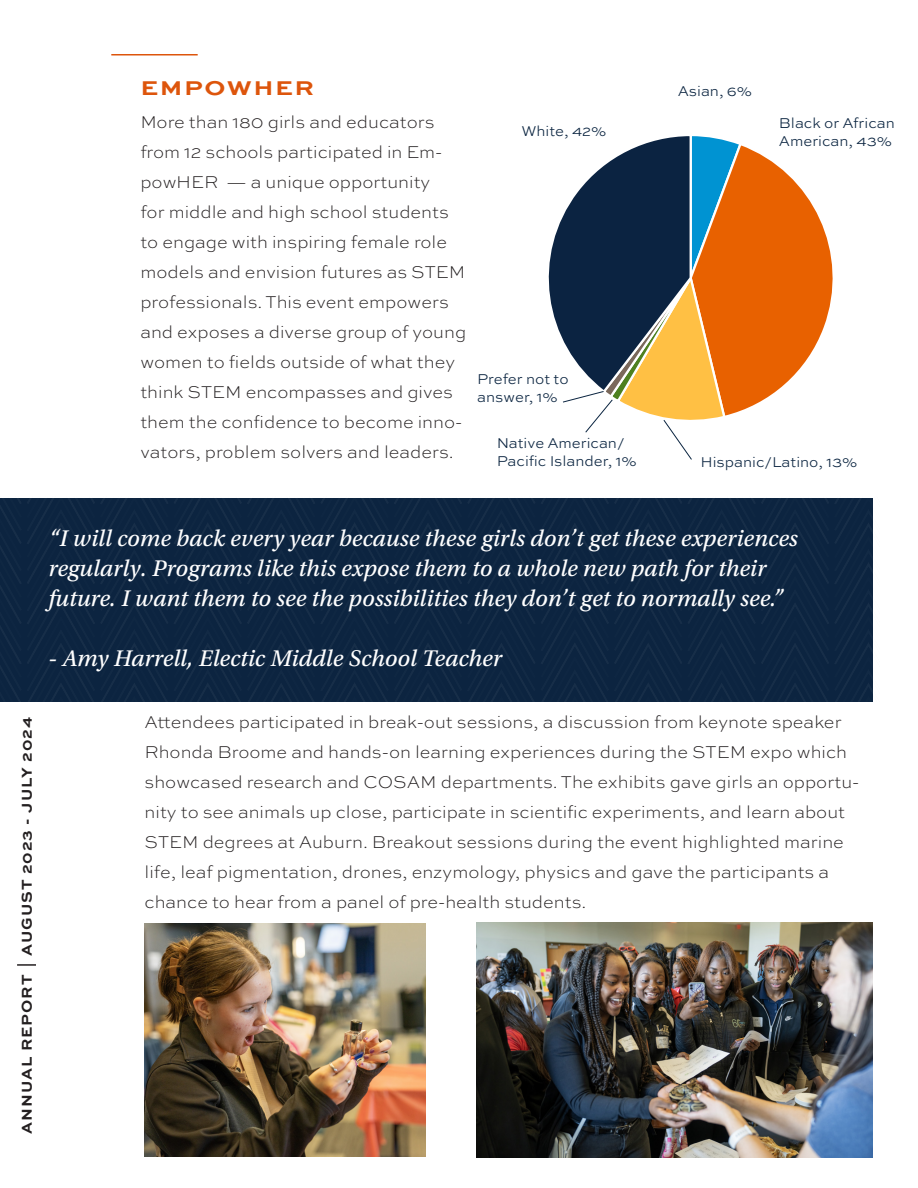
<style>
.page{position:relative;width:918px;height:1188px;background:#fff}
.page>*{position:absolute;margin:0;border:0;box-sizing:border-box;transform-origin:0 0}
.t1{font:24px/30px "Utopia Std Capt It";color:#fff}
.t2{font:700 21px "Sweet Sans Pro";letter-spacing:.06em;color:#dd550c;scale:1.2 1}
.t3{font:300 expanded 18px/30px "Sweet Sans Pro";color:#231f20}
.t4{font:300 15px/18px "Sweet Sans Pro";color:#0a2440}
.t5{font:700 15px "Sweet Sans Pro";letter-spacing:.06em;color:#231f20;scale:1.06 1}
</style>
<div class="page">
<svg style="left:743px;top:146px;width:90px;height:264px"></svg>
<hr style="left:917px;top:0;width:1px;height:1188px;background:#dcdddf">
<hr style="left:111px;top:54px;width:87px;height:2px;background:#dd550c">
<svg style="left:17px;top:964px;width:19px;height:2px"></svg>
<img style="left:145px;top:924px;width:280px;height:232px">
<img style="left:476px;top:922px;width:396px;height:236px">
<img style="left:0;top:498px;width:873px;height:203px">
<svg style="left:548px;top:136px;width:195px;height:324px"></svg>
<p class="t2" style="left:140px;top:72px;width:146px">EMPOWHER</p>
<p class="t3" style="left:140px;top:106px;width:327px">More than 180 girls and educators from 12 schools participated in Em&shy;powHER — a unique opportunity<br>for middle and high school students to engage with inspiring female role models and envision futures as STEM professionals. This event empowers and exposes a diverse group of young women to fields outside of what they think STEM encompasses and gives them the confidence to become inno&shy;vators, problem solvers and leaders.</p>
<p class="t4" style="left:522px;top:121px;width:86px">White, 42%</p>
<p class="t4" style="left:477px;top:369px;width:93px">Prefer not to answer, 1%</p>
<p class="t4" style="left:497px;top:434px;width:141px">Native American/<br>Pacific Islander, 1%</p>
<p class="t4" style="left:678px;top:82px;width:76px">Asian, 6%</p>
<p class="t4" style="left:779px;top:114px;width:117px">Black or African<br>American, 43%</p>
<p class="t4" style="left:700px;top:452px;width:159px">Hispanic/Latino, 13%</p>
<p class="t1" style="left:48px;top:523px;width:751px">“I will come back every year because these girls don’t get these experiences regularly. Programs like this expose them to a whole new path for their</p>
<p class="t1" style="left:48px;top:583px;width:737px">future. I want them to see the possibilities they don’t get to normally see.”</p>
<p class="t1" style="left:48px;top:643px;width:455px">- Amy Harrell, Electic Middle School Teacher</p>
<p class="t5" style="left:15px;top:956px;width:227px;rotate:-90deg">AUGUST 2023 - JULY 2024</p>
<p class="t5" style="left:15px;top:1134px;width:151px;rotate:-90deg">ANNUAL REPORT</p>
<p class="t3" style="left:145px;top:707px;width:716px">Attendees participated in break-out sessions, a discussion from keynote speaker Rhonda Broome and hands-on learning experiences during the STEM expo which showcased research and COSAM departments. The exhibits gave girls an opportu&shy;nity to see animals up close, participate in scientific experiments, and learn about STEM degrees at Auburn. Breakout sessions during the event highlighted marine life, leaf pigmentation, drones, enzymology, physics and gave the participants a chance to hear from a panel of pre-health students.</p>
</div>
